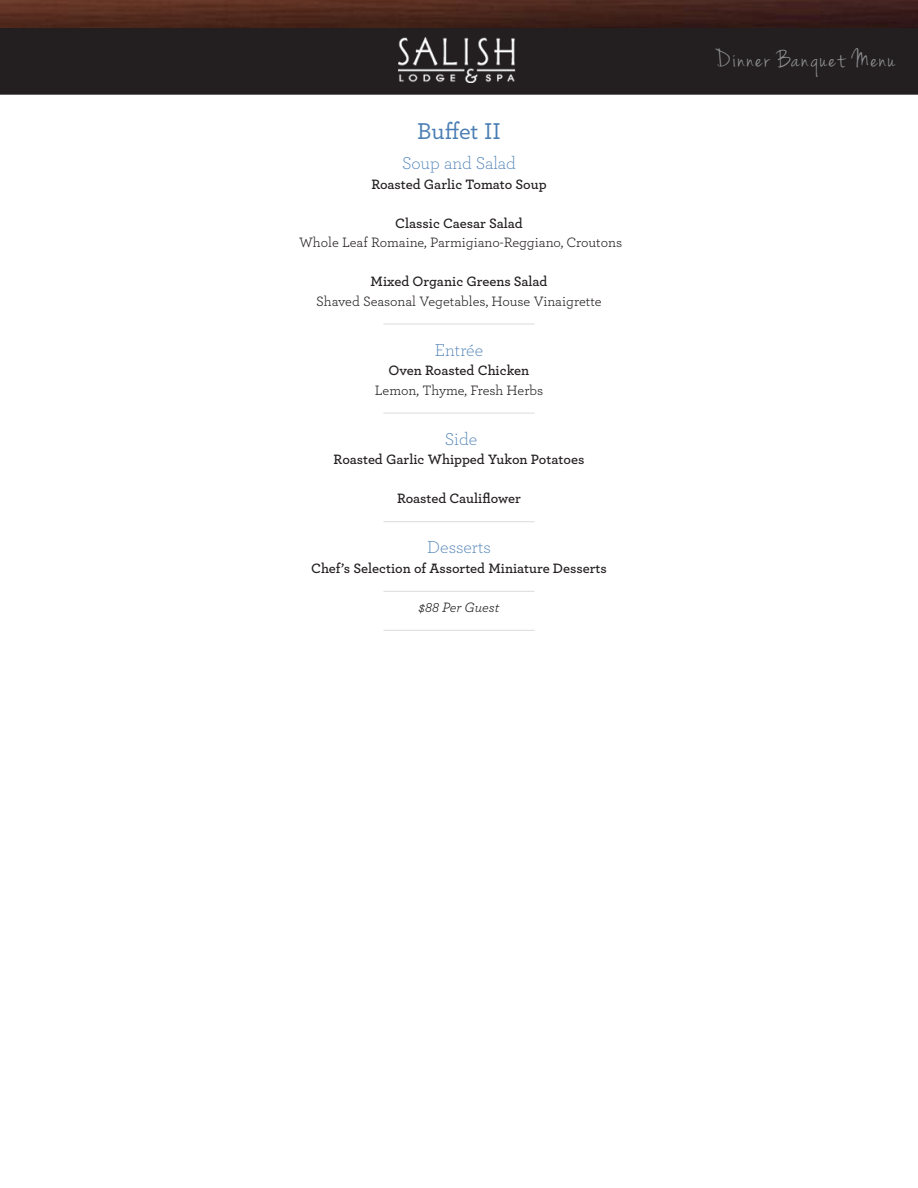
<style>
.page{position:relative;width:918px;height:1188px;background:#fff}
.page>*{position:absolute;margin:0;border:0;box-sizing:border-box;transform-origin:0 0}
.t1{font:27px "Jenna Sue";letter-spacing:.06em;color:#8f9092}
.Big_header{font:500 24px "Archer";color:#497db3}
.h2_no_space_centered{font:300 18px "Archer";color:#497db3}
.P_no_space_center{font:600 14.25px "Archer";color:#231f20}
.p_space_after_center{font:14.25px "Archer";letter-spacing:-.005em;color:#231f20}
.p_space_after_center-2{font:600 14.25px "Archer";color:#231f20}
.P_no_space_center-2{font:14.25px "Archer";color:#231f20}
.p_space_after_center-3{font:italic 14.25px "Archer";color:#231f20}
</style>
<div class="page">
<div style="left:1px;top:1px;width:916px;height:93px;background:#231f20"></div>
<div style="left:0;top:0;width:918px;height:95px;border:2px solid #231f20"></div>
<img style="left:0;top:0;width:918px;height:27px">
<img style="left:398px;top:38px;width:118px;height:44px">
<hr style="left:383px;top:324px;width:152px;height:1px;background:#dddbda">
<hr style="left:383px;top:413px;width:152px;height:1px;background:#dddbda">
<hr style="left:383px;top:521px;width:152px;height:1px;background:#dddbda">
<hr style="left:383px;top:591px;width:152px;height:1px;background:#dddbda">
<hr style="left:383px;top:630px;width:152px;height:1px;background:#dddbda">
<p class="Big_header" style="left:417px;top:113px;width:85px">Buffet II</p>
<p class="h2_no_space_centered" style="left:402px;top:151px;width:115px">Soup and Salad</p>
<p class="P_no_space_center" style="left:371px;top:173px;width:177px">Roasted Garlic Tomato Soup</p>
<p class="P_no_space_center" style="left:395px;top:212px;width:129px">Classic Caesar Salad</p>
<p class="P_no_space_center-2" style="left:299px;top:233px;width:325px">Whole Leaf Romaine, Parmigiano-Reggiano, Croutons</p>
<p class="P_no_space_center" style="left:371px;top:271px;width:178px">Mixed Organic Greens Salad</p>
<p class="p_space_after_center" style="left:316px;top:291px;width:287px">Shaved Seasonal Vegetables, House Vinaigrette</p>
<p class="h2_no_space_centered" style="left:435px;top:338px;width:50px">Entrée</p>
<p class="P_no_space_center" style="left:389px;top:360px;width:142px">Oven Roasted Chicken</p>
<p class="p_space_after_center" style="left:375px;top:380px;width:170px">Lemon, Thyme, Fresh Herbs</p>
<p class="h2_no_space_centered" style="left:445px;top:427px;width:34px">Side</p>
<p class="P_no_space_center" style="left:334px;top:449px;width:252px">Roasted Garlic Whipped Yukon Potatoes</p>
<p class="p_space_after_center-2" style="left:397px;top:488px;width:125px">Roasted Cauliflower</p>
<p class="h2_no_space_centered" style="left:427px;top:536px;width:65px">Desserts</p>
<p class="p_space_after_center-2" style="left:311px;top:558px;width:297px">Chef’s Selection of Assorted Miniature Desserts</p>
<p class="p_space_after_center-3" style="left:419px;top:597px;width:82px">$88 Per Guest</p>
<h1 class="t1" style="left:715px;top:47px;width:182px">Dinner Banquet Menu</h1>
</div>
